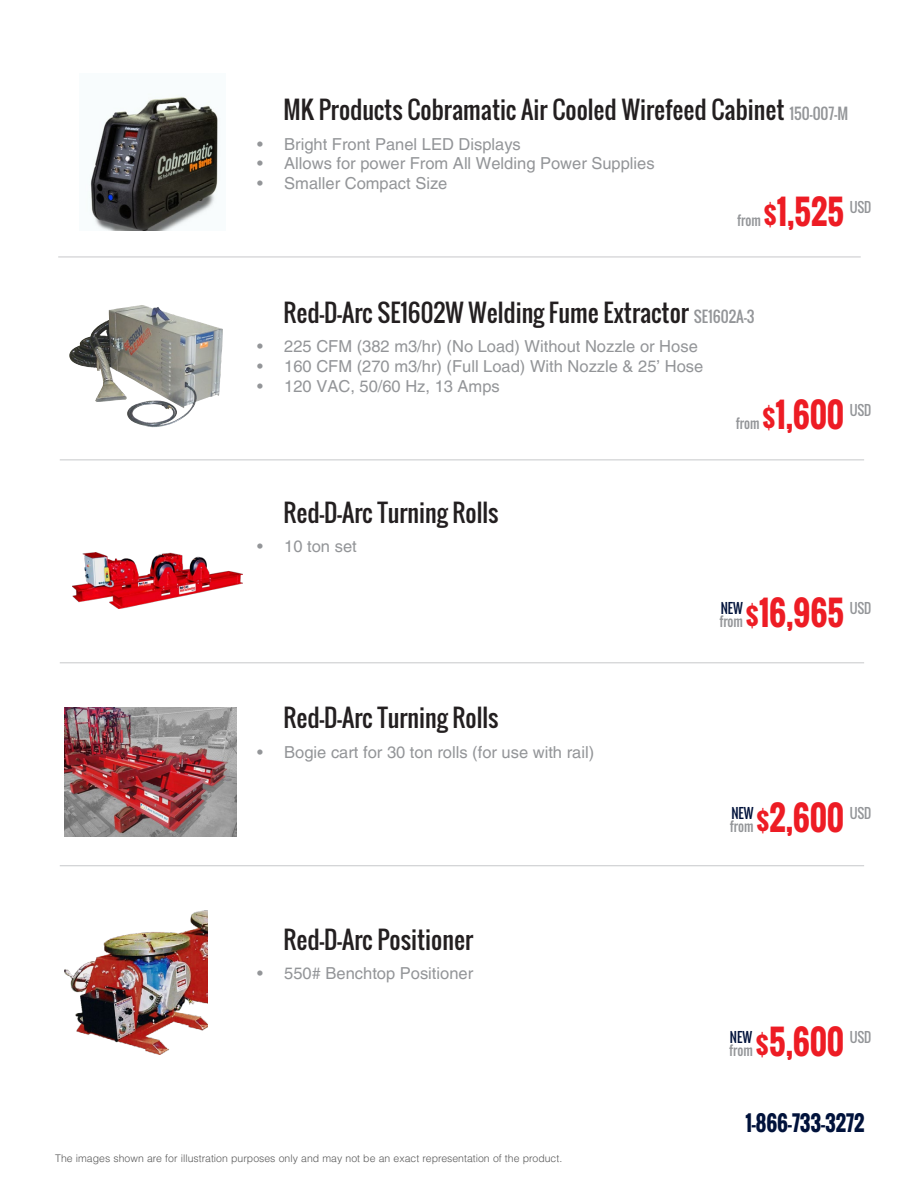
<style>
.page{position:relative;width:918px;height:1188px;background:#fff}
.page>*{position:absolute;margin:0;border:0;box-sizing:border-box;transform-origin:0 0}
.t1{font:700 33px "Oswald";letter-spacing:-.005em;color:#ed1c24;scale:.95 1}
.t2{font:24px "Oswald";color:#231f20}
.t3{font:700 21px "Oswald";letter-spacing:-.005em;color:#00123b;scale:.95 1}
.t4{font:16.5px "Helvetica LT Pro";color:#939598}
.t5{font:13.5px "Oswald";letter-spacing:-.005em;color:#939598;scale:.95 1}
.t6{font:13.5px "Oswald";letter-spacing:-.005em;color:#00123b;scale:.95 1}
.t7{font:300 10.5px "Helvetica LT Pro";color:#5a5a5a}
.s1{font-size:15px;color:#939598}
.s2{font-weight:400;font-size:13.5px;color:#939598}
.s3{font-size:25.5px}
</style>
<div class="page">
<img style="left:90px;top:96px;width:128px;height:134px">
<img style="left:64px;top:708px;width:172px;height:129px">
<img style="left:69px;top:305px;width:154px;height:122px">
<img style="left:72px;top:553px;width:170px;height:55px">
<img style="left:64px;top:910px;width:144px;height:144px">
<hr style="left:58px;top:257px;width:803px;height:1px;background:#c7c8ca">
<hr style="left:60px;top:460px;width:804px;height:1px;background:#c7c8ca">
<hr style="left:60px;top:662px;width:804px;height:1px;background:#c7c8ca">
<hr style="left:60px;top:865px;width:804px;height:1px;background:#c7c8ca">
<h2 class="t2" style="left:283px;top:92px;width:566px">MK Products Cobramatic Air Cooled Wirefeed Cabinet <span class="s1">150-007-M</span></h2>
<p class="t4" style="left:257px;top:134px;width:265px">• Bright Front Panel LED Displays</p>
<p class="t4" style="left:257px;top:154px;width:399px">• Allows for power From All Welding Power Supplies</p>
<p class="t4" style="left:257px;top:174px;width:192px">• Smaller Compact Size</p>
<h1 class="t1" style="left:737px;top:188px;width:114px"><span class="s2">from</span> <span class="s3">$</span>1,525</h1>
<p class="t5" style="left:850px;top:197px;width:24px">USD</p>
<h2 class="t2" style="left:283px;top:295px;width:472px">Red-D-Arc SE1602W Welding Fume Extractor <span class="s1">SE1602A-3</span></h2>
<p class="t4" style="left:257px;top:337px;width:442px">• 225 CFM (382 m3/hr) (No Load) Without Nozzle or Hose</p>
<p class="t4" style="left:257px;top:357px;width:448px">• 160 CFM (270 m3/hr) (Full Load) With Nozzle &amp; 25’ Hose</p>
<p class="t4" style="left:257px;top:376px;width:244px">• 120 VAC, 50/60 Hz, 13 Amps</p>
<h1 class="t1" style="left:736px;top:391px;width:116px"><span class="s2">from</span> <span class="s3">$</span>1,600</h1>
<p class="t5" style="left:850px;top:400px;width:24px">USD</p>
<h2 class="t2" style="left:283px;top:495px;width:216px">Red-D-Arc Turning Rolls</h2>
<p class="t4" style="left:257px;top:537px;width:101px">• 10 ton set</p>
<h1 class="t1" style="left:719px;top:589px;width:133px"><span class="s2">from</span> <span class="s3">$</span>16,965</h1>
<p class="t5" style="left:850px;top:598px;width:24px">USD</p>
<p class="t6" style="left:721px;top:599px;width:25px">NEW</p>
<h2 class="t2" style="left:283px;top:701px;width:216px">Red-D-Arc Turning Rolls</h2>
<p class="t4" style="left:257px;top:742px;width:338px">• Bogie cart for 30 ton rolls (for use with rail)</p>
<h1 class="t1" style="left:730px;top:794px;width:122px"><span class="s2">from</span> <span class="s3">$</span>2,600</h1>
<p class="t5" style="left:850px;top:804px;width:24px">USD</p>
<p class="t6" style="left:731px;top:804px;width:25px">NEW</p>
<h2 class="t2" style="left:283px;top:922px;width:191px">Red-D-Arc Positioner</h2>
<p class="t4" style="left:257px;top:964px;width:217px">• 550# Benchtop Positioner</p>
<p class="t7" style="left:55px;top:1152px;width:509px">The images shown are for illustration purposes only and may not be an exact representation of the product.</p>
<h1 class="t1" style="left:729px;top:1018px;width:123px"><span class="s2">from</span> <span class="s3">$</span>5,600</h1>
<p class="t5" style="left:850px;top:1027px;width:24px">USD</p>
<p class="t6" style="left:730px;top:1028px;width:25px">NEW</p>
<p class="t3" style="left:745px;top:1108px;width:127px">1-866-733-3272</p>
</div>
